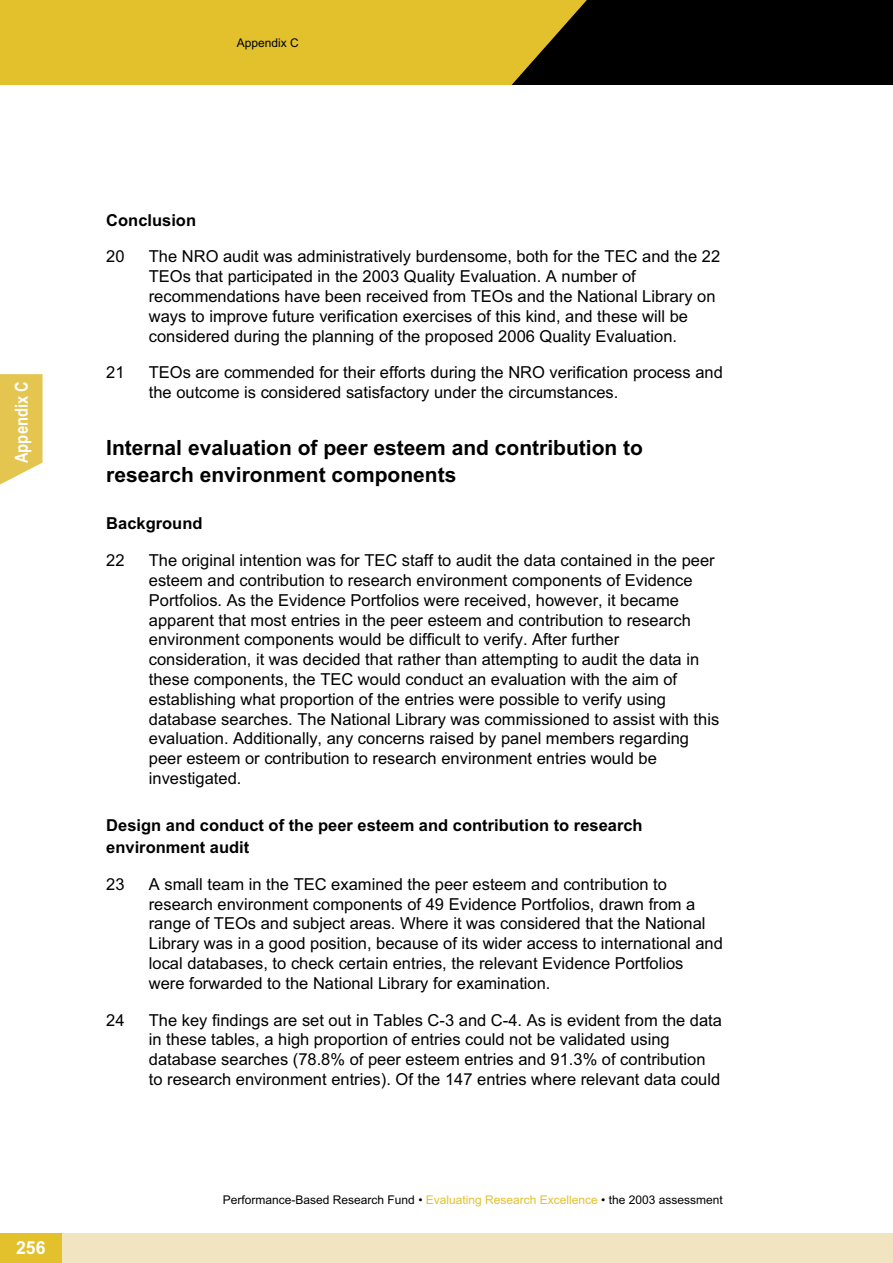
<style>
.page{position:relative;width:893px;height:1263px;background:#fff}
.page>*{position:absolute;margin:0;border:0;box-sizing:border-box;transform-origin:0 0}
.t1{font:700 21px/27px "Arial Maori";color:#000}
.t2{font:700 18px "Arial Maori Narrow";color:#fff}
.t3{font:700 18px "Arial Maori";color:#fff}
.t4{font:16.5px/19.8px "Arial Maori";color:#000}
.t5{font:700 16.5px/21.8px "Arial Maori";color:#000}
.t6{font:12px "Arial Maori";color:#000}
.s1{color:#e2c12d}
</style>
<div class="page">
<div style="left:509px;top:0;width:384px;height:85px;background:#000"></div>
<div style="left:0;top:0;width:587px;height:85px;background:#e2c12d"></div>
<div style="left:0;top:1233px;width:893px;height:30px;background:#f1e5c1"></div>
<div style="left:0;top:1233px;width:62px;height:30px;background:#e2c12d"></div>
<svg style="left:0;top:374px;width:43px;height:111px;background:#e6cb64"></svg>
<p class="t6" style="left:237px;top:36px;width:64px">Appendix C</p>
<p class="t2" style="left:11px;top:463px;width:84px;rotate:-90deg">Appendix C</p>
<p class="t3" style="left:16px;top:1238px;width:31px">256</p>
<p class="t5" style="left:106px;top:209px;width:91px">Conclusion</p>
<p class="t4" style="left:106px;top:247px;width:20px">20</p>
<p class="t4" style="left:149px;top:247px;width:573px">The NRO audit was administratively burdensome, both for the TEC and the 22<br>TEOs that participated in the 2003 Quality Evaluation. A number of recommendations have been received from TEOs and the National Library on ways to improve future verification exercises of this kind, and these will be considered during the planning of the proposed 2006 Quality Evaluation.</p>
<p class="t4" style="left:106px;top:363px;width:20px">21</p>
<p class="t4" style="left:149px;top:363px;width:576px">TEOs are commended for their efforts during the NRO verification process and the outcome is considered satisfactory under the circumstances.</p>
<p class="t1" style="left:106px;top:434px;width:538px">Internal evaluation of peer esteem and contribution to research environment components</p>
<p class="t5" style="left:106px;top:513px;width:98px">Background</p>
<p class="t4" style="left:106px;top:550px;width:20px">22</p>
<p class="t4" style="left:149px;top:550px;width:572px">The original intention was for TEC staff to audit the data contained in the peer esteem and contribution to research environment components of Evidence Portfolios. As the Evidence Portfolios were received, however, it became apparent that most entries in the peer esteem and contribution to research environment components would be difficult to verify. After further consideration, it was decided that rather than attempting to audit the data in these components, the TEC would conduct an evaluation with the aim of establishing what proportion of the entries were possible to verify using database searches. The National Library was commissioned to assist with this evaluation. Additionally, any concerns raised by panel members regarding peer esteem or contribution to research environment entries would be investigated.</p>
<p class="t5" style="left:106px;top:814px;width:538px">Design and conduct of the peer esteem and contribution to research environment audit</p>
<p class="t4" style="left:106px;top:874px;width:20px">23</p>
<p class="t4" style="left:149px;top:874px;width:576px">A small team in the TEC examined the peer esteem and contribution to research environment components of 49 Evidence Portfolios, drawn from a range of TEOs and subject areas. Where it was considered that the National Library was in a good position, because of its wider access to international and local databases, to check certain entries, the relevant Evidence Portfolios were forwarded to the National Library for examination.</p>
<p class="t4" style="left:106px;top:1010px;width:20px">24</p>
<p class="t4" style="left:149px;top:1010px;width:575px">The key findings are set out in Tables C-3 and C-4. As is evident from the data in these tables, a high proportion of entries could not be validated using database searches (78.8% of peer esteem entries and 91.3% of contribution to research environment entries). Of the 147 entries where relevant data could</p>
<p class="t6" style="left:223px;top:1193px;width:501px">Performance-Based Research Fund • <span class="s1">Evaluating Research Excellence</span> • the 2003 assessment</p>
</div>
